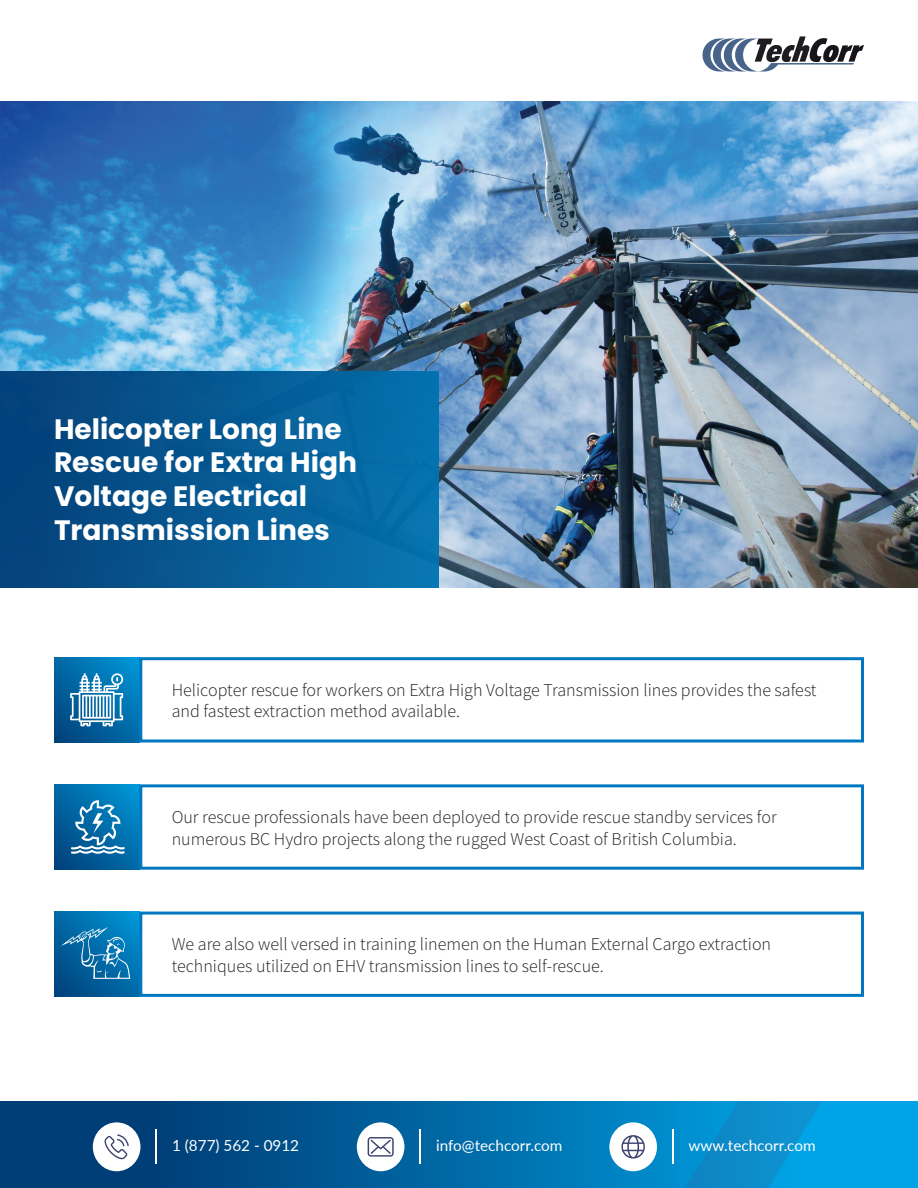
<style>
.page{position:relative;width:918px;height:1188px;background:#fff}
.page>*{position:absolute;margin:0;border:0;box-sizing:border-box;transform-origin:0 0}
.t1{font:700 28.05px/33.6px "Poppins";color:#fff}
.t2{font:300 18px/21.6px "Source Sans Pro";color:#231f20}
.t3{font:15.3px "Lato";color:#fff}
</style>
<div class="page">
<svg style="left:702px;top:36px;width:162px;height:36px"></svg>
<svg style="left:0;top:1102px;width:918px;height:86px;background:#0065a1"></svg>
<svg style="left:680px;top:1102px;width:142px;height:86px;background:#0891d1"></svg>
<div style="left:93px;top:1122px;width:47px;height:49px;background:#fff;border-radius:50%"></div>
<hr style="left:155px;top:1130px;width:2px;height:34px;background:#fff">
<svg style="left:104px;top:1134px;width:25px;height:25px"></svg>
<div style="left:357px;top:1122px;width:47px;height:49px;background:#fff;border-radius:50%"></div>
<hr style="left:419px;top:1130px;width:2px;height:34px;background:#fff">
<svg style="left:368px;top:1137px;width:26px;height:20px"></svg>
<div style="left:609px;top:1122px;width:48px;height:49px;background:#fff;border-radius:50%"></div>
<hr style="left:672px;top:1130px;width:2px;height:34px;background:#fff">
<svg style="left:621px;top:1135px;width:24px;height:24px"></svg>
<img style="left:0;top:102px;width:918px;height:486px">
<div style="left:0;top:372px;width:439px;height:216px;background:linear-gradient(to right,#053f77,#0674af)"></div>
<svg style="left:54px;top:657px;width:85px;height:85px;background:#006aa7"></svg>
<svg style="left:54px;top:784px;width:85px;height:86px;background:#0069a6"></svg>
<svg style="left:54px;top:912px;width:85px;height:85px;background:#0069a6"></svg>
<div style="left:139px;top:657px;width:725px;height:85px;border:3px solid #0078c0"></div>
<div style="left:139px;top:784px;width:725px;height:86px;border:3px solid #0078c0"></div>
<div style="left:139px;top:912px;width:725px;height:85px;border:3px solid #0078c0"></div>
<svg style="left:70px;top:673px;width:53px;height:53px"></svg>
<svg style="left:71px;top:800px;width:54px;height:54px;background:#3c8ebc"></svg>
<svg style="left:61px;top:927px;width:69px;height:52px;background:#217db1"></svg>
<h1 class="t1" style="left:54px;top:412px;width:305px">Helicopter Long Line<br>Rescue for Extra High<br>Voltage Electrical<br>Transmission Lines</h1>
<p class="t2" style="left:172px;top:679px;width:646px">Helicopter rescue for workers on Extra High Voltage Transmission lines provides the safest and fastest extraction method available.</p>
<p class="t2" style="left:172px;top:806px;width:607px">Our rescue professionals have been deployed to provide rescue standby services for numerous BC Hydro projects along the rugged West Coast of British Columbia.</p>
<p class="t2" style="left:172px;top:933px;width:601px">We are also well versed in training linemen on the Human External Cargo extraction techniques utilized on EHV transmission lines to self-rescue.</p>
<p class="t3" style="left:172px;top:1134px;width:129px">1 (877) 562 - 0912</p>
<p class="t3" style="left:436px;top:1134px;width:128px">info@techcorr.com</p>
<p class="t3" style="left:689px;top:1134px;width:129px">www.techcorr.com</p>
</div>
